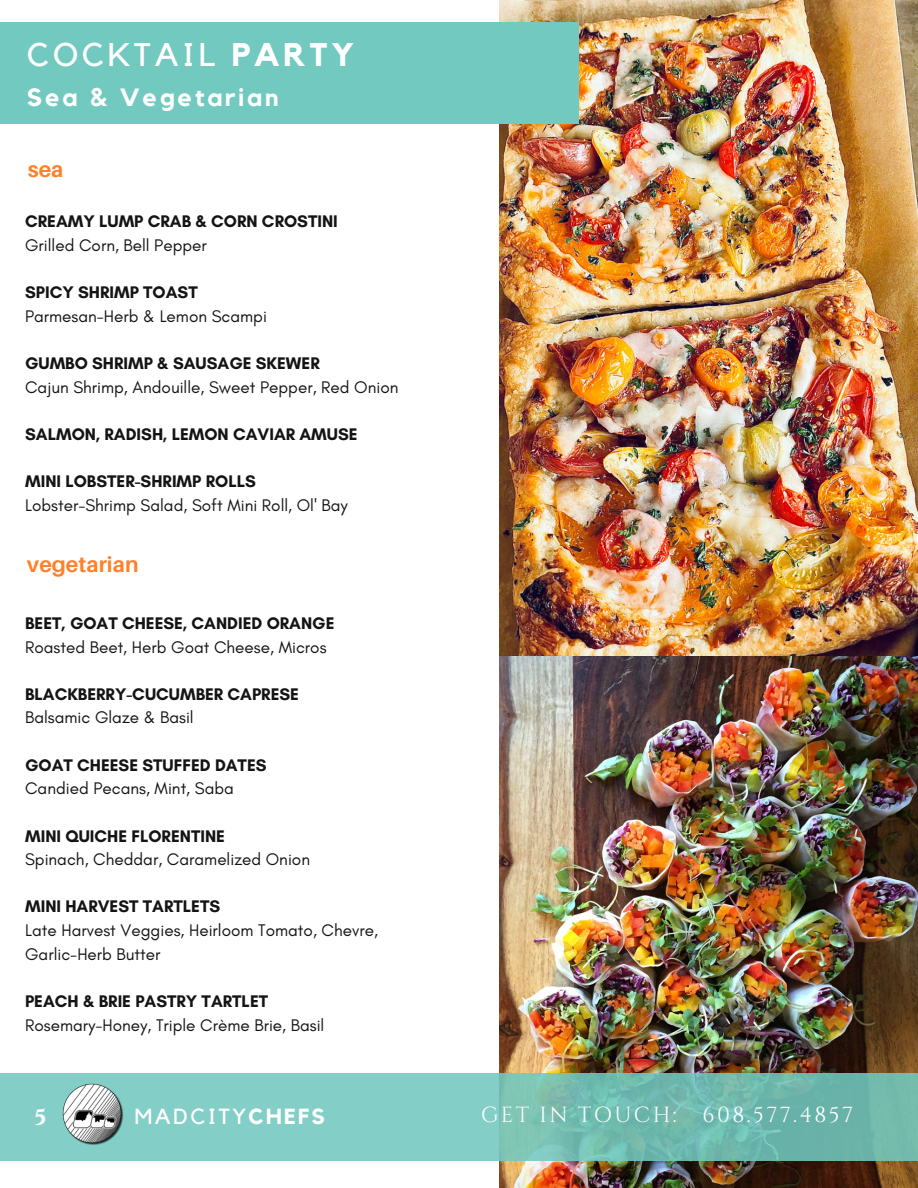
<style>
.page{position:relative;width:918px;height:1188px;background:#fff}
.page>*{position:absolute;margin:0;border:0;box-sizing:border-box;transform-origin:0 0}
.t1{font:32.7px "Kollektif";letter-spacing:.11em;color:#fff}
.t2{font:700 24.9px "Kollektif";letter-spacing:.11em;color:#fff}
.t3{font:21.75px "Cinzel";letter-spacing:.11em;color:#fff}
.t4{font:700 21.75px "Aileron";color:#ff802a}
.t5{font:21.75px "Kollektif";letter-spacing:.11em;color:#fff}
.t6{font:700 21.75px "Cinzel";color:#fff}
.t7{font:17.1px/23.7px "Glacial Indifference";color:#141414}
.t8{font:700 17.1px "Glacial Indifference";color:#141414}
.s1{font-weight:700}
</style>
<div class="page">
<img style="left:500px;top:0;width:418px;height:1188px">
<svg style="left:0;top:1073px;width:918px;height:88px;background:#7ac4bb"></svg>
<img style="left:54px;top:1083px;width:78px;height:64px">
<div style="left:0;top:22px;width:578px;height:102px;background:#72c9c0"></div>
<h1 class="t1" style="left:27px;top:40px;width:329px">COCKTAIL <span class="s1">PARTY</span></h1>
<h2 class="t2" style="left:27px;top:86px;width:253px">Sea &amp; Vegetarian</h2>
<p class="t4" style="left:28px;top:156px;width:37px">sea</p>
<p class="t8" style="left:25px;top:211px;width:314px">CREAMY LUMP CRAB &amp; CORN CROSTINI</p>
<p class="t7" style="left:25px;top:233px;width:183px">Grilled Corn, Bell Pepper</p>
<p class="t8" style="left:25px;top:282px;width:174px">SPICY SHRIMP TOAST</p>
<p class="t7" style="left:25px;top:304px;width:243px">Parmesan-Herb &amp; Lemon Scampi</p>
<p class="t8" style="left:25px;top:353px;width:296px">GUMBO SHRIMP &amp; SAUSAGE SKEWER</p>
<p class="t7" style="left:25px;top:375px;width:375px">Cajun Shrimp, Andouille, Sweet Pepper, Red Onion</p>
<p class="t8" style="left:25px;top:424px;width:334px">SALMON, RADISH, LEMON CAVIAR AMUSE</p>
<p class="t8" style="left:25px;top:471px;width:232px">MINI LOBSTER-SHRIMP ROLLS</p>
<p class="t7" style="left:25px;top:493px;width:324px">Lobster-Shrimp Salad, Soft Mini Roll, Ol' Bay</p>
<p class="t4" style="left:27px;top:551px;width:113px">vegetarian</p>
<p class="t8" style="left:25px;top:613px;width:311px">BEET, GOAT CHEESE, CANDIED ORANGE</p>
<p class="t7" style="left:25px;top:635px;width:303px">Roasted Beet, Herb Goat Cheese, Micros</p>
<p class="t8" style="left:25px;top:684px;width:275px">BLACKBERRY-CUCUMBER CAPRESE</p>
<p class="t7" style="left:25px;top:706px;width:170px">Balsamic Glaze &amp; Basil</p>
<p class="t8" style="left:25px;top:754px;width:243px">GOAT CHEESE STUFFED DATES</p>
<p class="t7" style="left:25px;top:776px;width:210px">Candied Pecans, Mint, Saba</p>
<p class="t8" style="left:25px;top:825px;width:201px">MINI QUICHE FLORENTINE</p>
<p class="t7" style="left:25px;top:847px;width:286px">Spinach, Cheddar, Caramelized Onion</p>
<p class="t8" style="left:25px;top:896px;width:197px">MINI HARVEST TARTLETS</p>
<p class="t7" style="left:25px;top:918px;width:354px">Late Harvest Veggies, Heirloom Tomato, Chevre,<br>Garlic-Herb Butter</p>
<p class="t8" style="left:25px;top:991px;width:245px">PEACH &amp; BRIE PASTRY TARTLET</p>
<p class="t7" style="left:25px;top:1013px;width:301px">Rosemary-Honey, Triple Crème Brie, Basil</p>
<p class="t6" style="left:35px;top:1103px;width:14px">5</p>
<p class="t5" style="left:135px;top:1106px;width:192px">MADCITY<span class="s1">CHEFS</span></p>
<p class="t3" style="left:481px;top:1101px;width:374px">GET IN TOUCH: 608.577.4857</p>
</div>
